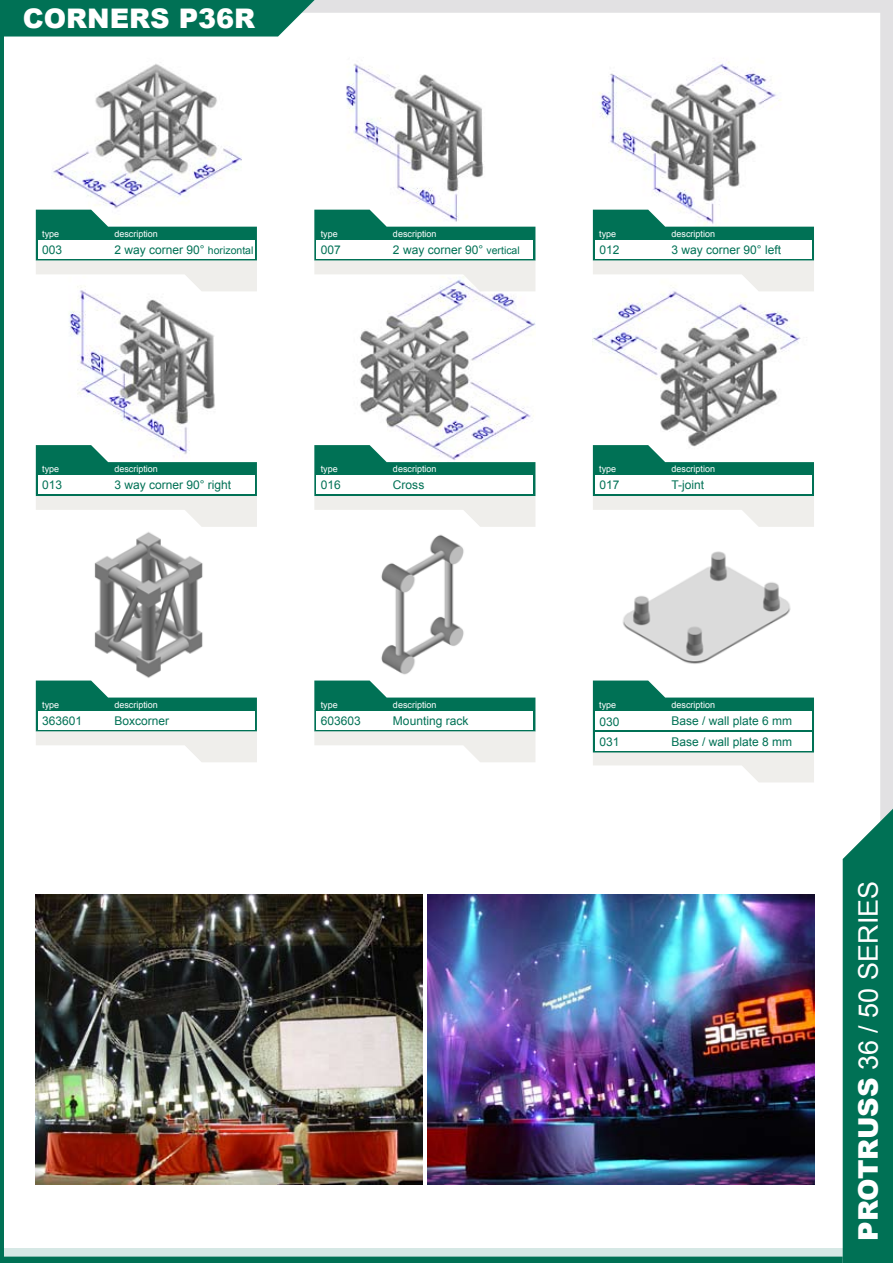
<style>
.page{position:relative;width:893px;height:1263px;background:#fff}
.page>*{position:absolute;margin:0;border:0;box-sizing:border-box;transform-origin:0 0}
.t1{font:27px "Arial";color:#fff}
.t2{font:900 27px "Arial";color:#fff}
.t3{font:12px/21px "Arial";color:#007155}
.t4{font:9px "Arial";color:#fff}
.s1{font-size:10.5px}
.s2{font-weight:900}
</style>
<div class="page">
<img style="left:0;top:0;width:893px;height:1263px">
<h1 class="t2" style="left:23px;top:-1px;width:234px">CORNERS P36R</h1>
<p class="t4" style="left:42px;top:228px;width:19px">type</p>
<p class="t4" style="left:114px;top:228px;width:45px">description</p>
<p class="t3" style="left:42px;top:239px;width:22px">003</p>
<p class="t3" style="left:114px;top:239px;width:141px">2 way corner 90° <span class="s1">horizontal</span></p>
<p class="t4" style="left:321px;top:228px;width:19px">type</p>
<p class="t4" style="left:393px;top:228px;width:45px">description</p>
<p class="t3" style="left:321px;top:239px;width:22px">007</p>
<p class="t3" style="left:393px;top:239px;width:128px">2 way corner 90° <span class="s1">vertical</span></p>
<p class="t4" style="left:599px;top:228px;width:19px">type</p>
<p class="t4" style="left:671px;top:228px;width:45px">description</p>
<p class="t3" style="left:599px;top:239px;width:22px">012</p>
<p class="t3" style="left:671px;top:239px;width:111px">3 way corner 90° left</p>
<p class="t4" style="left:42px;top:463px;width:19px">type</p>
<p class="t4" style="left:114px;top:463px;width:45px">description</p>
<p class="t3" style="left:42px;top:475px;width:22px">013</p>
<p class="t3" style="left:114px;top:475px;width:118px">3 way corner 90° right</p>
<p class="t4" style="left:42px;top:698px;width:19px">type</p>
<p class="t4" style="left:114px;top:698px;width:45px">description</p>
<p class="t3" style="left:42px;top:710px;width:42px">363601</p>
<p class="t3" style="left:114px;top:710px;width:56px">Boxcorner</p>
<p class="t4" style="left:321px;top:463px;width:19px">type</p>
<p class="t4" style="left:393px;top:463px;width:45px">description</p>
<p class="t3" style="left:321px;top:475px;width:22px">016</p>
<p class="t3" style="left:393px;top:475px;width:33px">Cross</p>
<p class="t4" style="left:321px;top:698px;width:19px">type</p>
<p class="t4" style="left:393px;top:698px;width:45px">description</p>
<p class="t3" style="left:321px;top:710px;width:42px">603603</p>
<p class="t3" style="left:393px;top:710px;width:77px">Mounting rack</p>
<p class="t4" style="left:599px;top:463px;width:19px">type</p>
<p class="t4" style="left:671px;top:463px;width:45px">description</p>
<p class="t3" style="left:599px;top:475px;width:22px">017</p>
<p class="t3" style="left:671px;top:475px;width:34px">T-joint</p>
<p class="t4" style="left:599px;top:698px;width:19px">type</p>
<p class="t4" style="left:671px;top:698px;width:45px">description</p>
<p class="t3" style="left:671px;top:710px;width:122px">Base / wall plate 6 mm<br>Base / wall plate 8 mm</p>
<p class="t3" style="left:599px;top:712px;width:22px;line-height:20.2px">030<br>031</p>
<h1 class="t1" style="left:850px;top:1241px;width:361px;rotate:-90deg"><span class="s2">PROTRUSS</span> 36 / 50 SERIES</h1>
</div>
